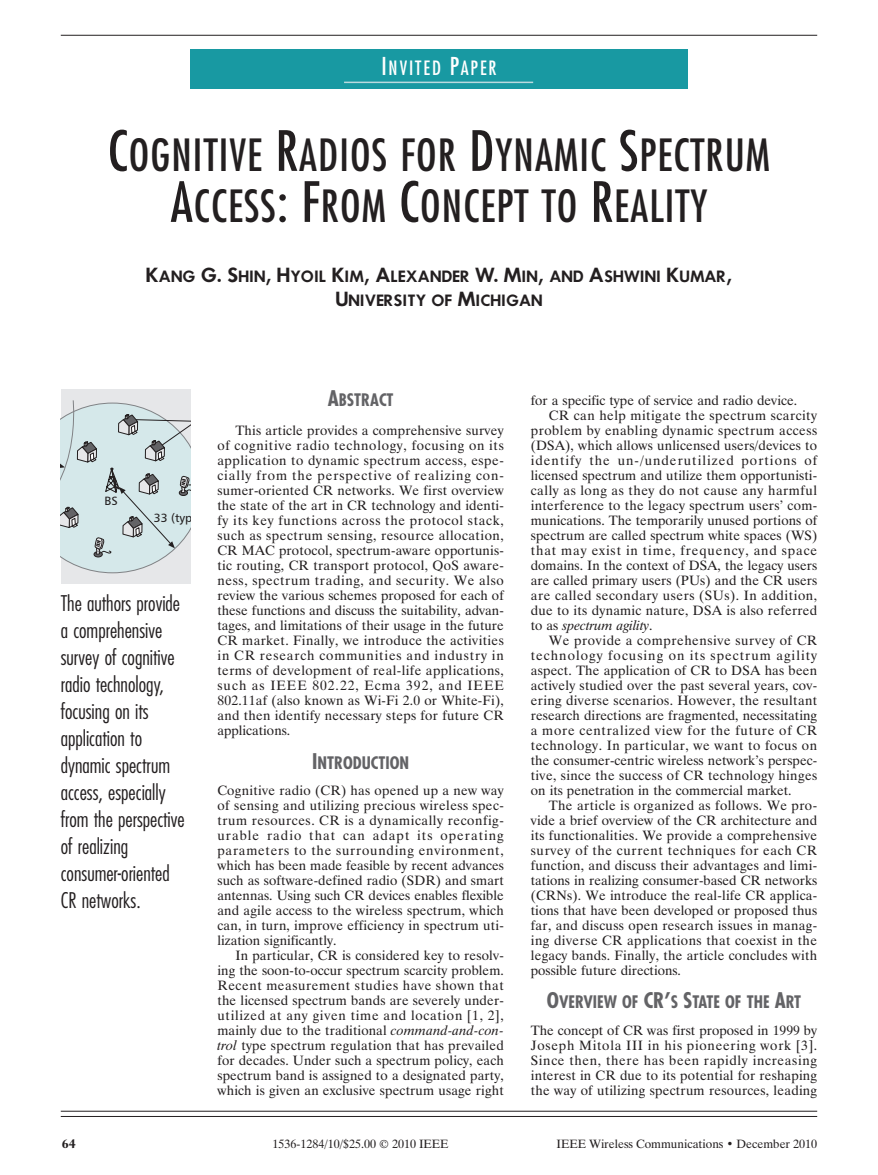
<style>
.page{position:relative;width:878px;height:1175px;background:#fff}
.page>*{position:absolute;margin:0;border:0;box-sizing:border-box;transform-origin:0 0}
.t1{font:condensed 43.2px/51px "Futura";letter-spacing:.025em;color:#231f20;text-align:center}
.t2{font:300 condensed 21px/27px "Futura";color:#231f20}
.t3{font:condensed 19.2px "Futura";letter-spacing:.105em;color:#fff}
.t4{font:700 condensed 16.8px "Futura";color:#636366}
.t5{font:600 14.4px/23.1px "Futura";color:#231f20;text-align:center}
.t6{font:13.5px/15px "Dutch 801 BT";letter-spacing:.02em;color:#231f20;text-align:justify}
.t7{font:13.5px "Dutch 801 BT";color:#231f20}
.t8{font:13.5px "Dutch 801 BT";letter-spacing:.04em;color:#231f20}
.t9{font:13.5px "Dutch 801 BT";letter-spacing:.075em;color:#231f20}
.t10{font:13.5px "Dutch 801 BT";letter-spacing:.065em;color:#231f20}
.t11{font:13.5px "Dutch 801 BT";letter-spacing:.05em;color:#231f20}
.t12{font:13.5px "Dutch 801 BT";letter-spacing:.055em;color:#231f20}
.t13{font:13.5px "Dutch 801 BT";letter-spacing:.045em;color:#231f20}
.t14{font:italic 13.5px "Dutch 801 BT";color:#231f20}
.t15{font:12px "Dutch 801 BT";color:#231f20}
.t16{font:12px "Humanist 777 BT Roman B";color:#231f20}
.t17{font:700 12px "Christiana";color:#231f20}
.s1{font-size:24px}
.s2{font-size:54px}
.s3{font-size:18px}
.s4{font-size:21px}
.s5{font-style:italic}
.s6{font-style:normal}
</style>
<div class="page">
<hr style="left:61px;top:1116px;width:756px;height:1px;background:#231f20">
<hr style="left:61px;top:1110px;width:756px;height:1px;background:#231f20">
<hr style="left:61px;top:35px;width:756px;height:1px;background:#231f20">
<div style="left:61px;top:389px;width:129px;height:195px;background:#e6e7e9"></div>
<svg style="left:61px;top:400px;width:129px;height:173px;background:#cad8da"></svg>
<div style="left:190px;top:49px;width:497px;height:40px;background:#1899a2"></div>
<hr style="left:344px;top:82px;width:189px;height:1px;background:#badade">
<h3 class="t3" style="left:381px;top:59px;width:117px"><span class="s1">I</span>NVITED <span class="s1">P</span>APER</h3>
<h1 class="t1" style="left:108px;top:133px;width:664px"><span class="s2">C</span>OGNITIVE <span class="s2">R</span>ADIOS FOR <span class="s2">D</span>YNAMIC <span class="s2">S</span>PECTRUM<br><span class="s2">A</span>CCESS<span class="s2">: F</span>ROM <span class="s2">C</span>ONCEPT TO <span class="s2">R</span>EALITY</h1>
<p class="t5" style="left:146px;top:266px;width:588px"><span class="s3">K</span>ANG <span class="s3">G. S</span>HIN<span class="s3">, H</span>YOIL <span class="s3">K</span>IM<span class="s3">, A</span>LEXANDER <span class="s3">W. M</span>IN<span class="s3">,</span> AND <span class="s3">A</span>SHWINI <span class="s3">K</span>UMAR<span class="s3">,<br>U</span>NIVERSITY OF <span class="s3">M</span>ICHIGAN</p>
<p class="t16" style="left:104px;top:496px;width:15px">BS</p>
<p class="t16" style="left:154px;top:513px;width:40px">33 (typ</p>
<h2 class="t2" style="left:61px;top:591px;width:125px">The authors provide a comprehensive survey of cognitive radio technology, focusing on its application to dynamic spectrum access, especially from the perspective of realizing consumer-oriented<br>CR networks.</h2>
<p class="t4" style="left:328px;top:393px;width:67px"><span class="s4">A</span>BSTRACT</p>
<p class="t6" style="left:217px;top:424px;width:288px;text-indent:18px">This article provides a comprehensive survey of cognitive radio technology, focusing on its application to dynamic spectrum access, espe&shy;cially from the perspective of realizing con&shy;sumer-oriented CR networks. We first overview the state of the art in CR technology and identi&shy;fy its key functions across the protocol stack, such as spectrum sensing, resource allocation, CR MAC protocol, spectrum-aware opportunis&shy;tic routing, CR transport protocol, QoS aware&shy;ness, spectrum trading, and security. We also review the various schemes proposed for each of these functions and discuss the suitability, advan&shy;tages, and limitations of their usage in the future CR market. Finally, we introduce the activities in CR research communities and industry in terms of development of real-life applications, such as IEEE 802.22, Ecma 392, and IEEE 802.11af (also known as Wi-Fi 2.0 or White-Fi), and then identify necessary steps for future CR applications.</p>
<p class="t4" style="left:312px;top:755px;width:98px"><span class="s4">I</span>NTRODUCTION</p>
<p class="t6" style="left:217px;top:784px;width:288px">Cognitive radio (CR) has opened up a new way of sensing and utilizing precious wireless spec&shy;trum resources. CR is a dynamically reconfig&shy;urable radio that can adapt its operating parameters to the surrounding environment, which has been made feasible by recent advances such as software-defined radio (SDR) and smart antennas. Using such CR devices enables flexible and agile access to the wireless spectrum, which can, in turn, improve efficiency in spectrum uti&shy;lization significantly.</p>
<p class="t6" style="left:217px;top:949px;width:288px;text-indent:18px">In particular, CR is considered key to resolv&shy;ing the soon-to-occur spectrum scarcity problem.<br>Recent measurement studies have shown that the licensed spectrum bands are severely under&shy;utilized at any given time and location [1, 2], mainly due to the traditional <span class="s5">command-and-con&shy;trol</span> type spectrum regulation that has prevailed for decades. Under such a spectrum policy, each spectrum band is assigned to a designated party, which is given an exclusive spectrum usage right</p>
<p class="t7" style="left:531px;top:395px;width:268px">for a specific type of service and radio device.</p>
<p class="t6" style="left:549px;top:409px;width:270px">CR can help mitigate the spectrum scarcity</p>
<p class="t6" style="left:531px;top:424px;width:288px">problem by enabling dynamic spectrum access</p>
<p class="t6" style="left:531px;top:439px;width:288px">(DSA), which allows unlicensed users/devices to</p>
<p class="t9" style="left:531px;top:455px;width:288px">identify the un-/underutilized portions of</p>
<p class="t6" style="left:531px;top:469px;width:288px">licensed spectrum and utilize them opportunisti-</p>
<p class="t8" style="left:531px;top:485px;width:288px">cally as long as they do not cause any harmful</p>
<p class="t6" style="left:531px;top:499px;width:288px">interference to the legacy spectrum users’ com-</p>
<p class="t7" style="left:531px;top:515px;width:288px">munications. The temporarily unused portions of</p>
<p class="t6" style="left:531px;top:529px;width:288px">spectrum are called spectrum white spaces (WS)</p>
<p class="t10" style="left:531px;top:545px;width:288px">that may exist in time, frequency, and space</p>
<p class="t7" style="left:531px;top:560px;width:288px">domains. In the context of DSA, the legacy users</p>
<p class="t6" style="left:531px;top:574px;width:288px">are called primary users (PUs) and the CR users</p>
<p class="t8" style="left:531px;top:590px;width:288px">are called secondary users (SUs). In addition,</p>
<p class="t6" style="left:531px;top:604px;width:288px">due to its dynamic nature, DSA is also referred</p>
<p class="t14" style="left:531px;top:620px;width:123px"><span class="s6">to as</span> spectrum agility<span class="s6">.</span></p>
<p class="t13" style="left:549px;top:635px;width:270px">We provide a comprehensive survey of CR</p>
<p class="t9" style="left:531px;top:650px;width:288px">technology focusing on its spectrum agility</p>
<p class="t6" style="left:531px;top:664px;width:288px">aspect. The application of CR to DSA has been</p>
<p class="t6" style="left:531px;top:679px;width:288px">actively studied over the past several years, cov-</p>
<p class="t6" style="left:531px;top:694px;width:288px">ering diverse scenarios. However, the resultant</p>
<p class="t6" style="left:531px;top:709px;width:288px">research directions are fragmented, necessitating</p>
<p class="t12" style="left:531px;top:725px;width:288px">a more centralized view for the future of CR</p>
<p class="t8" style="left:531px;top:740px;width:288px">technology. In particular, we want to focus on</p>
<p class="t6" style="left:531px;top:754px;width:288px">the consumer-centric wireless network’s perspec-</p>
<p class="t6" style="left:531px;top:769px;width:288px">tive, since the success of CR technology hinges</p>
<p class="t7" style="left:531px;top:785px;width:262px">on its penetration in the commercial market.</p>
<p class="t6" style="left:549px;top:799px;width:270px">The article is organized as follows. We pro-</p>
<p class="t6" style="left:531px;top:814px;width:288px">vide a brief overview of the CR architecture and</p>
<p class="t6" style="left:531px;top:829px;width:288px">its functionalities. We provide a comprehensive</p>
<p class="t11" style="left:531px;top:845px;width:288px">survey of the current techniques for each CR</p>
<p class="t6" style="left:531px;top:859px;width:288px">function, and discuss their advantages and limi-</p>
<p class="t7" style="left:531px;top:875px;width:288px">tations in realizing consumer-based CR networks</p>
<p class="t6" style="left:531px;top:889px;width:288px">(CRNs). We introduce the real-life CR applica-</p>
<p class="t6" style="left:531px;top:904px;width:288px">tions that have been developed or proposed thus</p>
<p class="t6" style="left:531px;top:919px;width:288px">far, and discuss open research issues in manag-</p>
<p class="t6" style="left:531px;top:934px;width:288px">ing diverse CR applications that coexist in the</p>
<p class="t6" style="left:531px;top:949px;width:288px">legacy bands. Finally, the article concludes with</p>
<p class="t7" style="left:531px;top:965px;width:152px">possible future directions.</p>
<p class="t4" style="left:546px;top:994px;width:256px"><span class="s4">O</span>VERVIEW OF <span class="s4">CR’</span>S <span class="s4">S</span>TATE OF THE <span class="s4">A</span>RT</p>
<p class="t6" style="left:531px;top:1024px;width:288px">The concept of CR was first proposed in 1999 by Joseph Mitola III in his pioneering work [3].<br>Since then, there has been rapidly increasing interest in CR due to its potential for reshaping the way of utilizing spectrum resources, leading</p>
<p class="t17" style="left:62px;top:1138px;width:15px">64</p>
<p class="t15" style="left:272px;top:1139px;width:177px">1536-1284/10/$25.00 © 2010 IEEE</p>
<p class="t15" style="left:556px;top:1139px;width:262px">IEEE Wireless Communications • December 2010</p>
</div>
